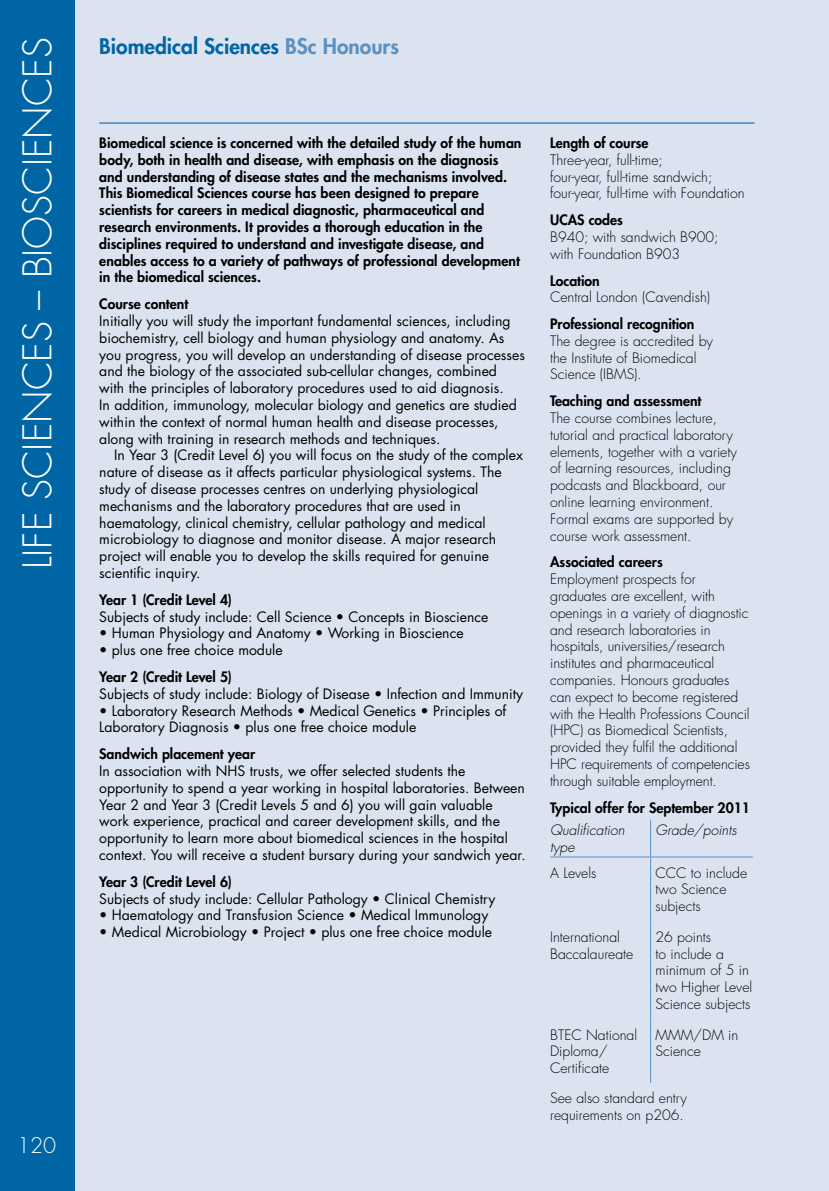
<style>
.page{position:relative;width:829px;height:1191px;background:#fff}
.page>*{position:absolute;margin:0;border:0;box-sizing:border-box;transform-origin:0 0}
.t1{font:300 38.5px "Futura";color:#fff}
.t2{font:800 21px "Futura";color:#0065a4}
.t3{font:300 21px "Futura";color:#fff}
.t4{font:14px/16.8px "Futura";color:#000}
.t5{font:300 14px/16.8px "Futura";color:#000}
.t6{font:800 14px/16.8px "Futura";letter-spacing:.005em;color:#000}
.t7{font:italic 300 14px/16.8px "Futura";color:#000}
.s1{color:#5b91c2}
</style>
<div class="page">
<div style="left:56px;top:0;width:772px;height:1191px;background:#dce3f0"></div>
<div style="left:0;top:0;width:74px;height:1191px;background:#0065a4"></div>
<hr style="left:99px;top:122px;width:655px;height:2px;background:#5b91c2">
<hr style="left:650px;top:819px;width:1px;height:37px;background:#5b91c2">
<hr style="left:550px;top:856px;width:100px;height:1px;background:#5b91c2">
<hr style="left:650px;top:856px;width:102px;height:1px;background:#5b91c2">
<hr style="left:650px;top:857px;width:1px;height:64px;background:#5b91c2">
<hr style="left:650px;top:921px;width:1px;height:98px;background:#5b91c2">
<hr style="left:650px;top:1019px;width:1px;height:64px;background:#5b91c2">
<h1 class="t1" style="left:14px;top:569px;width:533px;rotate:-90deg">LIFE SCIENCES – Biosciences</h1>
<h2 class="t3" style="left:17px;top:1132px;width:41px">120</h2>
<h2 class="t2" style="left:99px;top:33px;width:301px">Biomedical Sciences <span class="s1">BSc Honours</span></h2>
<p class="t6" style="left:99px;top:134px;width:423px">Biomedical science is concerned with the detailed study of the human body, both in health and disease, with emphasis on the diagnosis and understanding of disease states and the mechanisms involved.<br>This Biomedical Sciences course has been designed to prepare scientists for careers in medical diagnostic, pharmaceutical and research environments. It provides a thorough education in the disciplines required to understand and investigate disease, and enables access to a variety of pathways of professional development in the biomedical sciences.</p>
<p class="t6" style="left:99px;top:296px;width:90px">Course content</p>
<p class="t4" style="left:99px;top:312px;width:427px">Initially you will study the important fundamental sciences, including biochemistry, cell biology and human physiology and anatomy. As you progress, you will develop an understanding of disease processes and the biology of the associated sub-cellular changes, combined with the principles of laboratory procedures used to aid diagnosis.<br>In addition, immunology, molecular biology and genetics are studied within the context of normal human health and disease processes, along with training in research methods and techniques.</p>
<p class="t4" style="left:99px;top:447px;width:425px;text-indent:15px">In Year 3 (Credit Level 6) you will focus on the study of the complex nature of disease as it affects particular physiological systems. The study of disease processes centres on underlying physiological mechanisms and the laboratory procedures that are used in haematology, clinical chemistry, cellular pathology and medical microbiology to diagnose and monitor disease. A major research project will enable you to develop the skills required for genuine scientific inquiry.</p>
<p class="t6" style="left:99px;top:591px;width:134px">Year 1 (Credit Level 4)</p>
<p class="t4" style="left:99px;top:608px;width:391px">Subjects of study include: Cell Science • Concepts in Bioscience</p>
<p class="t4" style="left:99px;top:625px;width:366px">• Human Physiology and Anatomy • Working in Bioscience</p>
<p class="t4" style="left:99px;top:642px;width:185px">• plus one free choice module</p>
<p class="t6" style="left:99px;top:668px;width:134px">Year 2 (Credit Level 5)</p>
<p class="t4" style="left:99px;top:685px;width:425px">Subjects of study include: Biology of Disease • Infection and Immunity</p>
<p class="t4" style="left:99px;top:702px;width:408px">• Laboratory Research Methods • Medical Genetics • Principles of<br>Laboratory Diagnosis • plus one free choice module</p>
<p class="t6" style="left:99px;top:745px;width:157px">Sandwich placement year</p>
<p class="t4" style="left:99px;top:762px;width:428px">In association with NHS trusts, we offer selected students the opportunity to spend a year working in hospital laboratories. Between Year 2 and Year 3 (Credit Levels 5 and 6) you will gain valuable work experience, practical and career development skills, and the opportunity to learn more about biomedical sciences in the hospital context. You will receive a student bursary during your sandwich year.</p>
<p class="t6" style="left:99px;top:873px;width:134px">Year 3 (Credit Level 6)</p>
<p class="t4" style="left:99px;top:890px;width:397px">Subjects of study include: Cellular Pathology • Clinical Chemistry</p>
<p class="t4" style="left:99px;top:907px;width:390px">• Haematology and Transfusion Science • Medical Immunology</p>
<p class="t4" style="left:99px;top:923px;width:394px">• Medical Microbiology • Project • plus one free choice module</p>
<p class="t6" style="left:550px;top:134px;width:100px">Length of course</p>
<p class="t5" style="left:550px;top:152px;width:196px">Three-year, full-time;<br>four-year, full-time sandwich; four-year, full-time with Foundation</p>
<p class="t6" style="left:550px;top:212px;width:74px">UCAS codes</p>
<p class="t5" style="left:550px;top:229px;width:170px">B940; with sandwich B900; with Foundation B903</p>
<p class="t6" style="left:550px;top:272px;width:51px">Location</p>
<p class="t5" style="left:550px;top:289px;width:162px">Central London (Cavendish)</p>
<p class="t6" style="left:550px;top:315px;width:146px">Professional recognition</p>
<p class="t5" style="left:550px;top:333px;width:164px">The degree is accredited by the Institute of Biomedical<br>Science (IBMS</p>
<p class="t5" style="left:634px;top:366px;width:9px">).</p>
<p class="t6" style="left:550px;top:392px;width:153px">Teaching and assessment</p>
<p class="t5" style="left:550px;top:410px;width:188px">The course combines lecture, tutorial and practical laboratory elements, together with a variety of learning resources, including podcasts and Blackboard, our online learning environment.<br>Formal exams are supported by course work assessment.</p>
<p class="t6" style="left:550px;top:554px;width:114px">Associated careers</p>
<p class="t5" style="left:550px;top:571px;width:201px">Employment prospects for graduates are excellent, with openings in a variety of diagnostic and research laboratories in hospitals, universities/research institutes and pharmaceutical companies. Honours graduates can expect to become registered with the Health Professions Council (HPC</p>
<p class="t5" style="left:550px;top:722px;width:189px;text-indent:30px">) as Biomedical Scientists, provided they fulfil the additional<br>HPC</p>
<p class="t5" style="left:550px;top:756px;width:201px;text-indent:31px">requirements of competencies through suitable employment.</p>
<p class="t6" style="left:550px;top:799px;width:201px">Typical offer for September 2011</p>
<p class="t7" style="left:550px;top:822px;width:76px">Qualification type</p>
<p class="t7" style="left:655px;top:822px;width:83px">Grade/points</p>
<p class="t5" style="left:550px;top:864px;width:48px">A Levels</p>
<p class="t5" style="left:655px;top:864px;width:11px">CCC</p>
<p class="t5" style="left:655px;top:864px;width:93px;text-indent:35px">to include two Science subjects</p>
<p class="t5" style="left:550px;top:928px;width:85px">International<br>Baccalaureate</p>
<p class="t5" style="left:655px;top:928px;width:98px">26 points<br>to include a minimum of 5 in two H igher Level<br>Science subjects</p>
<p class="t5" style="left:550px;top:1026px;width:9px">BTEC</p>
<p class="t5" style="left:550px;top:1026px;width:88px;text-indent:36px">National<br>Diploma/<br>Certificate</p>
<p class="t5" style="left:655px;top:1026px;width:14px">MMM</p>
<p class="t5" style="left:655px;top:1026px;width:84px;text-indent:38px">/DM in<br>Science</p>
<p class="t5" style="left:550px;top:1089px;width:138px">See also standard entry requirements on p206.</p>
</div>
